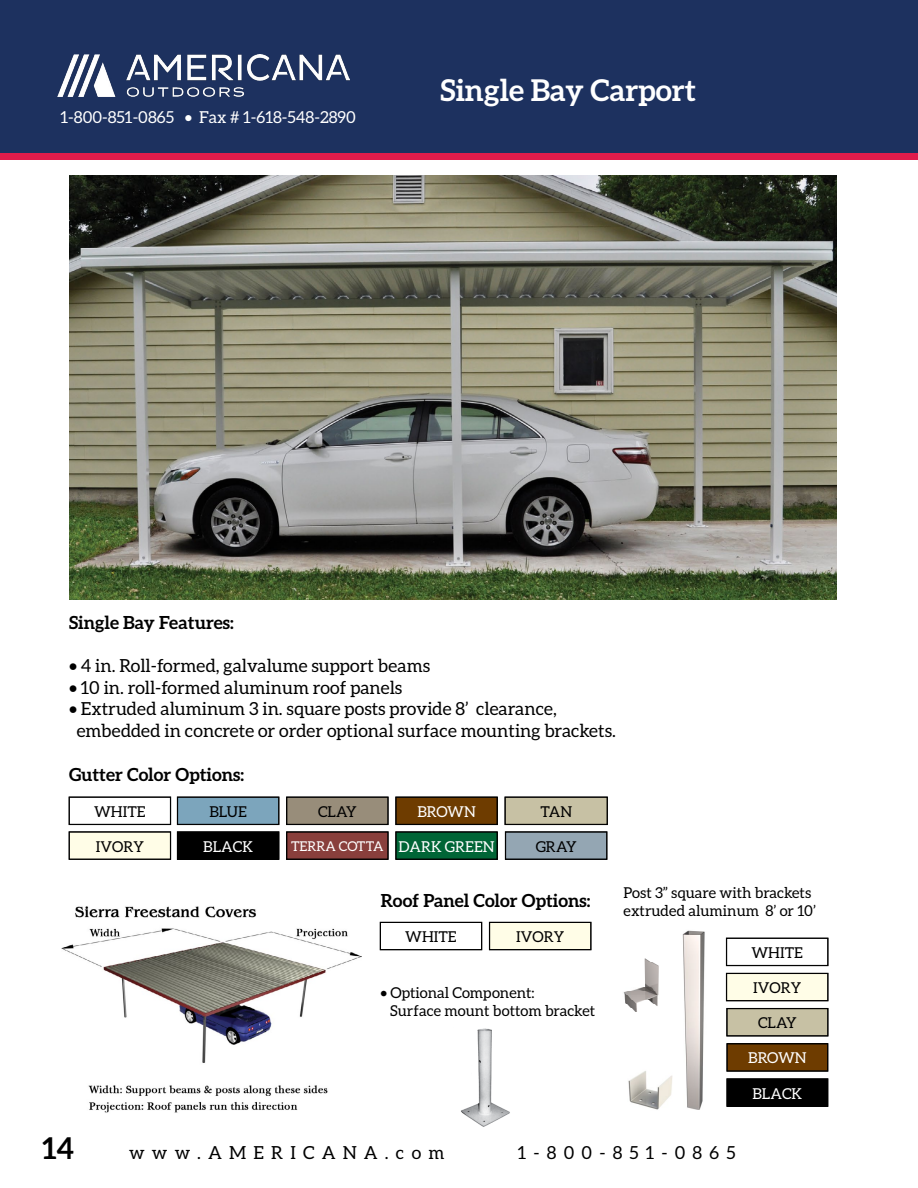
<style>
.page{position:relative;width:918px;height:1188px;background:#fff}
.page>*{position:absolute;margin:0;border:0;box-sizing:border-box;transform-origin:0 0}
.t1{font:700 30px "Aleo";color:#fff}
.t2{font:700 30px "Aleo";color:#000}
.t3{font:18px/21.6px "Aleo";color:#000}
.t4{font:700 18px "Aleo";color:#000}
.t5{font:18px "Aleo";letter-spacing:.4em;color:#000}
.t6{font:16.5px "Aleo";color:#fff}
.t7{font:15px/18px "Aleo";color:#000}
.t8{font:15px "Aleo";color:#fff}
.t9{font:13.5px "Aleo";color:#fff}
</style>
<div class="page">
<div style="left:0;top:0;width:918px;height:157px;background:#1d315f"></div>
<div style="left:0;top:153px;width:918px;height:7px;background:#e11c4b"></div>
<img style="left:57px;top:55px;width:292px;height:41px">
<img style="left:69px;top:175px;width:768px;height:424px">
<img style="left:461px;top:1028px;width:49px;height:99px">
<img style="left:61px;top:906px;width:300px;height:207px">
<svg style="left:69px;top:797px;width:102px;height:28px"></svg>
<div style="left:69px;top:797px;width:101px;height:27px;border:1px solid #000"></div>
<svg style="left:71px;top:832px;width:100px;height:27px;background:#f1efda"></svg>
<div style="left:177px;top:797px;width:102px;height:28px;background:#7ca5bc"></div>
<div style="left:178px;top:797px;width:101px;height:27px;border:1px solid #000"></div>
<div style="left:177px;top:832px;width:100px;height:27px;background:#000"></div>
<div style="left:178px;top:832px;width:101px;height:27px;border:1px solid #000"></div>
<div style="left:286px;top:797px;width:102px;height:28px;background:#988d7a"></div>
<div style="left:287px;top:797px;width:101px;height:27px;border:1px solid #000"></div>
<div style="left:286px;top:832px;width:100px;height:27px;background:#893f3c"></div>
<div style="left:287px;top:832px;width:101px;height:27px;border:1px solid #000"></div>
<div style="left:396px;top:799px;width:101px;height:26px;background:#6e3c00"></div>
<div style="left:396px;top:797px;width:101px;height:27px;border:1px solid #000"></div>
<div style="left:398px;top:834px;width:97px;height:23px;background:#006536"></div>
<div style="left:396px;top:832px;width:101px;height:27px;border:1px solid #000"></div>
<div style="left:505px;top:832px;width:100px;height:27px;background:#94a6b3"></div>
<div style="left:506px;top:832px;width:101px;height:27px;border:1px solid #000"></div>
<div style="left:505px;top:799px;width:102px;height:26px;background:#c7c1a4"></div>
<div style="left:505px;top:797px;width:102px;height:27px;border:1px solid #000"></div>
<div style="left:380px;top:922px;width:102px;height:28px;border:1px solid #000"></div>
<div style="left:489px;top:922px;width:100px;height:28px;background:#fffde7"></div>
<div style="left:490px;top:922px;width:101px;height:28px;border:1px solid #000"></div>
<img style="left:682px;top:930px;width:23px;height:180px">
<img style="left:623px;top:958px;width:36px;height:54px">
<img style="left:628px;top:1071px;width:44px;height:39px">
<svg style="left:726px;top:938px;width:102px;height:28px"></svg>
<div style="left:727px;top:938px;width:101px;height:27px;border:1px solid #000"></div>
<div style="left:726px;top:973px;width:100px;height:28px;background:#fffde7"></div>
<div style="left:727px;top:973px;width:101px;height:28px;border:1px solid #000"></div>
<div style="left:729px;top:1046px;width:97px;height:23px;background:#6e3c00"></div>
<div style="left:727px;top:1044px;width:101px;height:27px;border:1px solid #000"></div>
<div style="left:729px;top:1081px;width:97px;height:23px;background:#000"></div>
<div style="left:727px;top:1079px;width:101px;height:27px;border:1px solid #000"></div>
<div style="left:727px;top:1008px;width:101px;height:26px;background:#c7c1a4"></div>
<div style="left:727px;top:1009px;width:101px;height:27px;border:1px solid #000"></div>
<p class="t6" style="left:61px;top:108px;width:297px">1-800-851-0865 • Fax # 1-618-548-2890</p>
<h1 class="t1" style="left:441px;top:73px;width:257px">Single Bay Carport</h1>
<p class="t4" style="left:69px;top:612px;width:166px">Single Bay Features:</p>
<p class="t3" style="left:69px;top:655px;width:363px">• 4 in. Roll-formed, galvalume support beams</p>
<p class="t3" style="left:69px;top:676px;width:335px">• 10 in. roll-formed aluminum roof panels</p>
<p class="t3" style="left:77px;top:698px;width:541px;text-indent:-8px">• Extruded aluminum 3 in. square posts provide 8’ clearance, embedded in concrete or order optional surface mounting brackets.</p>
<p class="t4" style="left:69px;top:764px;width:176px">Gutter Color Options:</p>
<p class="t7" style="left:94px;top:802px;width:53px">WHITE</p>
<p class="t7" style="left:96px;top:837px;width:50px">IVORY</p>
<p class="t7" style="left:209px;top:802px;width:39px">BLUE</p>
<p class="t8" style="left:203px;top:838px;width:51px">BLACK</p>
<p class="t7" style="left:318px;top:802px;width:40px">CLAY</p>
<p class="t9" style="left:291px;top:839px;width:94px">TERRA COTTA</p>
<p class="t8" style="left:417px;top:803px;width:60px">BROWN</p>
<p class="t8" style="left:399px;top:838px;width:97px">DARK GREEN</p>
<p class="t7" style="left:536px;top:837px;width:42px">GRAY</p>
<p class="t7" style="left:540px;top:802px;width:33px">TAN</p>
<p class="t4" style="left:381px;top:890px;width:211px">Roof Panel Color Options:</p>
<p class="t7" style="left:405px;top:928px;width:53px">WHITE</p>
<p class="t7" style="left:516px;top:928px;width:50px">IVORY</p>
<p class="t7" style="left:390px;top:983px;width:206px;text-indent:-10px">• Optional Component:<br>Surface mount bottom bracket</p>
<p class="t7" style="left:624px;top:883px;width:194px">Post 3” square with brackets extruded aluminum 8’ or 10’</p>
<p class="t7" style="left:751px;top:943px;width:53px">WHITE</p>
<p class="t7" style="left:753px;top:979px;width:50px">IVORY</p>
<p class="t7" style="left:758px;top:1014px;width:40px">CLAY</p>
<p class="t8" style="left:748px;top:1050px;width:60px">BROWN</p>
<p class="t8" style="left:753px;top:1085px;width:51px">BLACK</p>
<h1 class="t2" style="left:42px;top:1131px;width:34px">14</h1>
<p class="t5" style="left:129px;top:1142px;width:317px">www.AMERICANA.com</p>
<p class="t5" style="left:518px;top:1142px;width:219px">1-800-851-0865</p>
</div>
